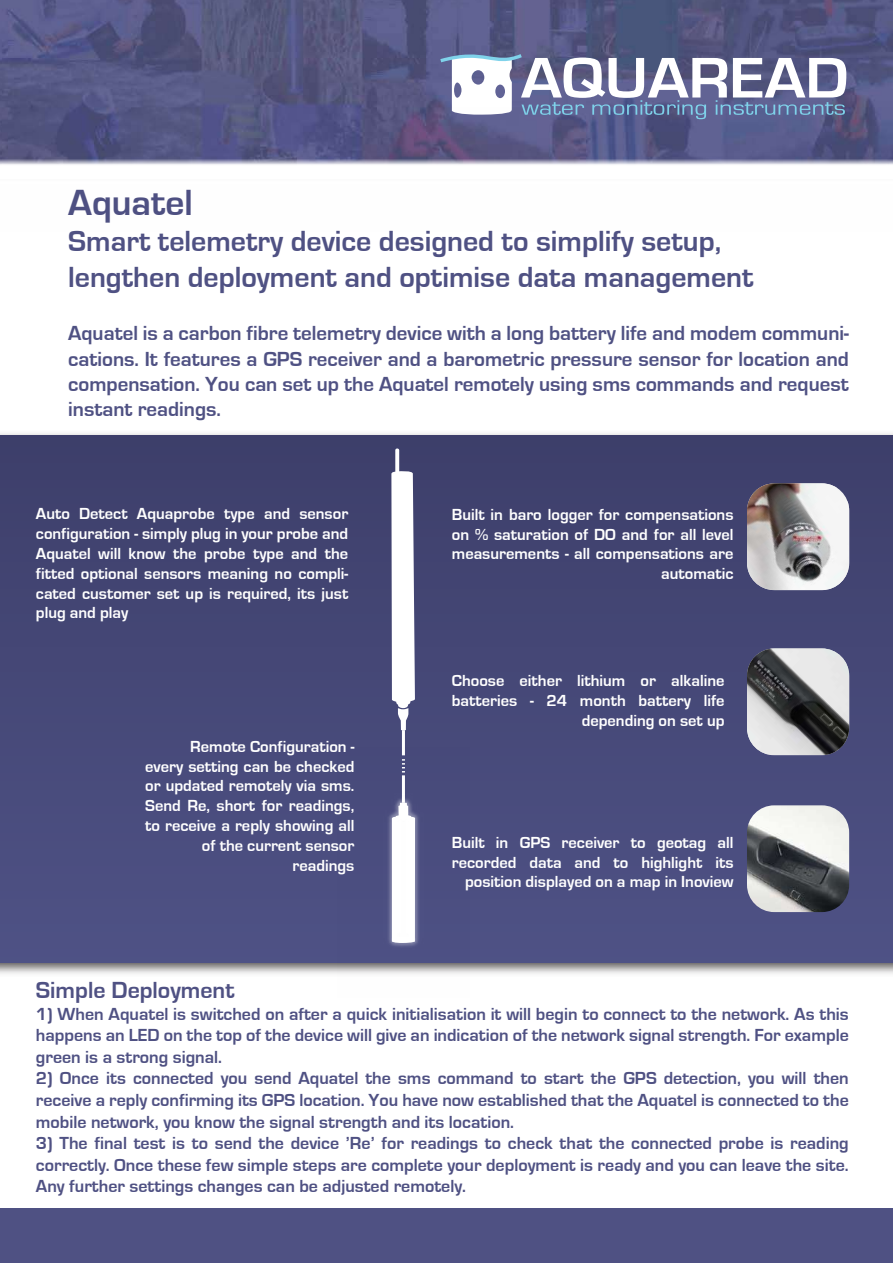
<style>
.page{position:relative;width:893px;height:1263px;background:#fff}
.page>*{position:absolute;margin:0;border:0;box-sizing:border-box;transform-origin:0 0}
.t1{font:700 59.4px "Eurostile";color:#fff;scale:1.08 1}
.t2{font:700 37.5px "Eurostile";color:#4f5183}
.t3{font:700 30px/36px "Eurostile";color:#4f5183}
.t4{font:700 24px "Eurostile";color:#4f5183}
.t5{font:700 21px/25.2px "Eurostile";color:#4f5183;text-align:justify}
.t6{font:700 18px/21.6px "Eurostile";color:#4f5183;text-align:justify}
.t7{font:700 16.5px/19.8px "Eurostile";color:#fff;text-align:right}
</style>
<div class="page">
<div style="left:0;top:1209px;width:893px;height:54px;background:#4f5183"></div>
<img style="left:0;top:0;width:893px;height:108px">
<svg style="left:592px;top:100px;width:114px;height:8px"></svg>
<svg style="left:716px;top:100px;width:129px;height:8px"></svg>
<svg style="left:437px;top:48px;width:147px;height:60px"></svg>
<img style="left:0;top:433px;width:893px;height:541px">
<div style="left:0;top:436px;width:893px;height:526px;background:linear-gradient(to right,#454877,#464877)"></div>
<img style="left:836px;top:433px;width:57px;height:13px">
<img style="left:747px;top:483px;width:102px;height:107px">
<img style="left:747px;top:648px;width:102px;height:107px">
<img style="left:747px;top:805px;width:102px;height:107px">
<svg style="left:391px;top:448px;width:24px;height:282px"></svg>
<hr style="left:402px;top:730px;width:3px;height:25px;background:#fff">
<img style="left:337px;top:748px;width:133px;height:226px">
<img style="left:0;top:108px;width:893px;height:57px">
<h1 class="t1" style="left:521px;top:46px;width:305px">AQUAREAD</h1>
<h2 class="t2" style="left:68px;top:182px;width:126px">Aquatel</h2>
<h3 class="t3" style="left:68px;top:223px;width:687px">Smart telemetry device designed to simplify setup, lengthen deployment and optimise data management</h3>
<p class="t5" style="left:68px;top:321px;width:782px">Aquatel is a carbon fibre telemetry device with a long battery life and modem communi&shy;cations. It features a GPS receiver and a barometric pressure sensor for location and compensation. You can set up the Aquatel remotely using sms commands and request instant readings.</p>
<p class="t7" style="left:36px;top:504px;width:314px;text-align:justify">Auto Detect Aquaprobe type and sensor configuration - simply plug in your probe and Aquatel will know the probe type and the fitted optional sensors meaning no compli&shy;cated customer set up is required, its just plug and play</p>
<p class="t7" style="left:145px;top:737px;width:211px">Remote Configuration -<br>every setting can be checked or updated remotely via sms.<br>Send Re, short for readings, to receive a reply showing all of the current sensor readings</p>
<p class="t7" style="left:452px;top:505px;width:283px">Built in baro logger for compensations on % saturation of DO and for all level measurements - all compensations are automatic</p>
<p class="t7" style="left:452px;top:671px;width:274px">Choose either lithium or alkaline batteries - 24 month battery life depending on set up</p>
<p class="t7" style="left:452px;top:833px;width:283px">Built in GPS receiver to geotag all recorded data and to highlight its position displayed on a map in Inoview</p>
<h3 class="t4" style="left:36px;top:977px;width:200px">Simple Deployment</h3>
<p class="t6" style="left:36px;top:1003px;width:814px">1) When Aquatel is switched on after a quick initialisation it will begin to connect to the network. As this happens an LED on the top of the device will give an indication of the network signal strength. For example green is a strong signal.</p>
<p class="t6" style="left:36px;top:1068px;width:814px">2) Once its connected you send Aquatel the sms command to start the GPS detection, you will then receive a reply confirming its GPS location. You have now established that the Aquatel is connected to the mobile network, you know the signal strength and its location.</p>
<p class="t6" style="left:36px;top:1133px;width:814px">3) The final test is to send the device ’Re’ for readings to check that the connected probe is reading correctly. Once these few simple steps are complete your deployment is ready and you can leave the site.<br>Any further settings changes can be adjusted remotely.</p>
</div>
